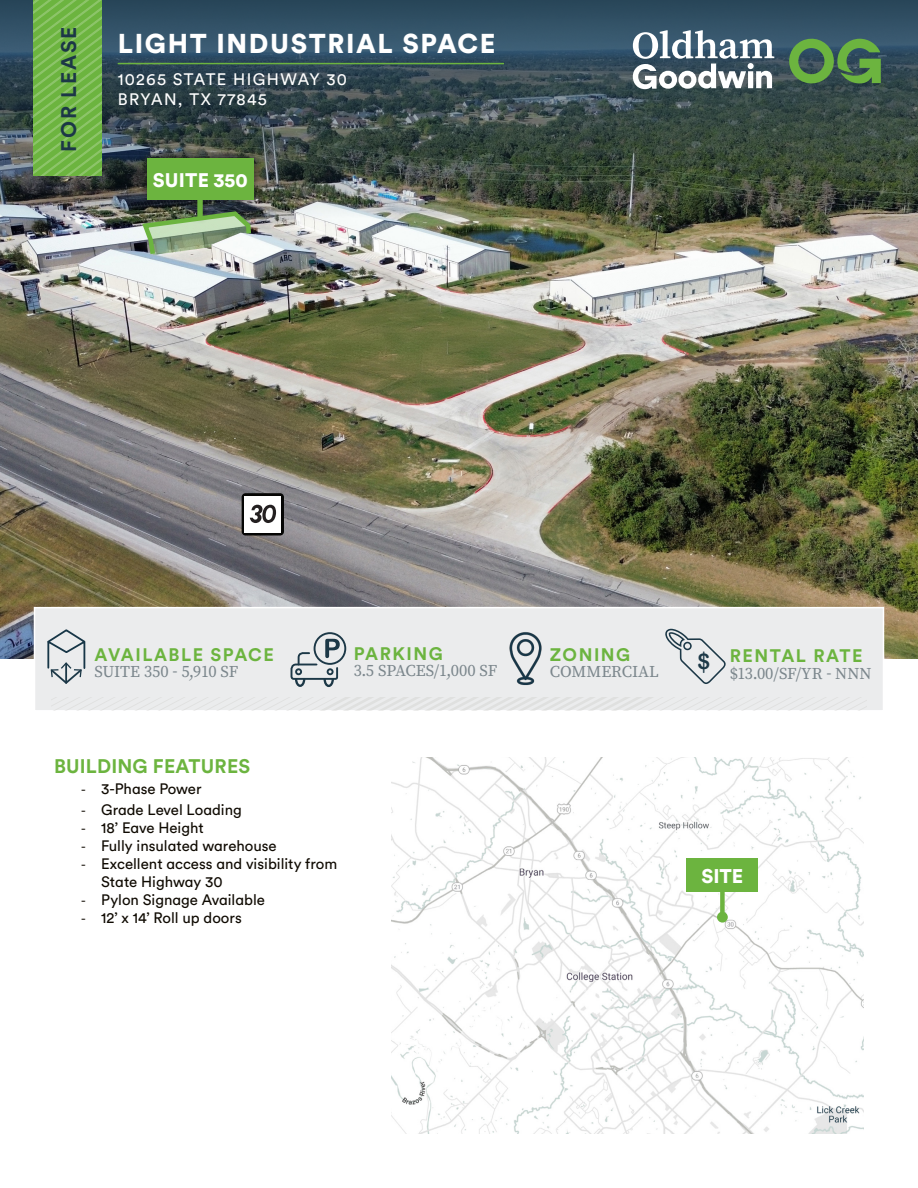
<style>
.page{position:relative;width:918px;height:1188px;background:#fff}
.page>*{position:absolute;margin:0;border:0;box-sizing:border-box;transform-origin:0 0}
.t1{font:900 27px "Circular Std";letter-spacing:.06em;color:#fff}
.t2{font:21.6px "Arial Rounded MT Bold";color:#1c3847}
.t3{font:700 21px "Circular Std";letter-spacing:.085em;color:#1c3747}
.t4{font:900 19.65px "Circular Std";color:#fff}
.t5{font:700 19.5px "Circular Std";letter-spacing:.01em;color:#6cb43f}
.t6{font:900 19.5px "Circular Std";letter-spacing:.01em;color:#fff}
.t7{font:700 18px "Circular Std";letter-spacing:.085em;color:#6cb43f}
.t8{font:16.5px "Source Serif Pro";color:#7b868c}
.t9{font:16.5px "Circular Std";letter-spacing:.075em;color:#fff}
.t10{font:15px/18px "Circular Std";color:#0f0a02}
.s1{font-family:"Source Serif Pro"}
</style>
<div class="page">
<img style="left:0;top:434px;width:918px;height:225px">
<img style="left:0;top:0;width:918px;height:434px">
<svg style="left:34px;top:0;width:68px;height:175px;background:#75b84b"></svg>
<hr style="left:118px;top:63px;width:386px;height:1px;background:#6cb43f">
<svg style="left:633px;top:30px;width:141px;height:59px"></svg>
<svg style="left:786px;top:36px;width:95px;height:51px;background:#4c7a4f"></svg>
<img style="left:392px;top:757px;width:472px;height:377px">
<div style="left:687px;top:858px;width:71px;height:34px;background:#6cb43f"></div>
<div style="left:720px;top:888px;width:5px;height:29px;background:#6cb43f"></div>
<div style="left:717px;top:912px;width:11px;height:11px;background:#6cb43f;border-radius:50%"></div>
<div style="left:34px;top:607px;width:850px;height:105px;background:#ebeced;border:2px solid #fff"></div>
<svg style="left:52px;top:697px;width:814px;height:13px"></svg>
<svg style="left:290px;top:632px;width:57px;height:55px"></svg>
<svg style="left:665px;top:629px;width:61px;height:55px"></svg>
<div style="left:683px;top:642px;width:9px;height:8px;border:2px solid #1c3847;border-radius:50%"></div>
<svg style="left:47px;top:629px;width:39px;height:55px"></svg>
<div style="left:139px;top:150px;width:123px;height:75px;background:#231f20;opacity:.75"></div>
<div style="left:147px;top:158px;width:107px;height:42px;background:#6cb43f"></div>
<div style="left:197px;top:198px;width:6px;height:19px;background:#6cb43f"></div>
<img style="left:509px;top:632px;width:33px;height:53px">
<img style="left:139px;top:209px;width:115px;height:50px">
<div style="left:242px;top:493px;width:42px;height:43px;background:#050504;border-radius:4px"></div>
<div style="left:245px;top:496px;width:36px;height:37px;background:#fff"></div>
<svg style="left:250px;top:505px;width:26px;height:18px"></svg>
<p class="t3" style="left:55px;top:152px;width:126px;rotate:-90deg">FOR LEASE</p>
<p class="t1" style="left:118px;top:26px;width:379px">LIGHT INDUSTRIAL SPACE</p>
<p class="t9" style="left:118px;top:69px;width:231px">10265 STATE HIGHWAY 30</p>
<p class="t9" style="left:118px;top:89px;width:151px">BRYAN, TX 77845</p>
<p class="t6" style="left:153px;top:167px;width:96px">SUITE 350</p>
<p class="t7" style="left:95px;top:643px;width:181px">AVAILABLE SPACE</p>
<p class="t8" style="left:95px;top:661px;width:145px">SUITE 350 - 5,910 SF</p>
<p class="t7" style="left:354px;top:642px;width:91px">PARKING</p>
<p class="t8" style="left:354px;top:660px;width:145px">3.5 SPACES/1,000 SF</p>
<p class="t5" style="left:54px;top:754px;width:198px">BUILDING FEATURES</p>
<p class="t10" style="left:81px;top:780px;width:122px"><span class="s1">-</span> 3-Phase Power</p>
<p class="t10" style="left:81px;top:801px;width:162px"><span class="s1">-</span> Grade Level Loading</p>
<p class="t10" style="left:81px;top:819px;width:124px"><span class="s1">-</span> 18’ Eave Height</p>
<p class="t10" style="left:81px;top:837px;width:197px"><span class="s1">-</span> Fully insulated warehouse</p>
<p class="t10" style="left:101px;top:855px;width:238px;text-indent:-20px"><span class="s1">-</span> Excellent access and visibility from<br>State Highway 30</p>
<p class="t10" style="left:81px;top:891px;width:186px"><span class="s1">-</span> Pylon Signage Available</p>
<p class="t10" style="left:81px;top:909px;width:162px"><span class="s1">-</span> 12’ x 14’ Roll up doors</p>
<p class="t7" style="left:550px;top:643px;width:82px">ZONING</p>
<p class="t8" style="left:550px;top:661px;width:111px">COMMERCIAL</p>
<h2 class="t2" style="left:697px;top:648px;width:14px">$</h2>
<p class="t7" style="left:730px;top:644px;width:134px">RENTAL RATE</p>
<p class="t8" style="left:730px;top:662px;width:143px">$13.00/SF/YR - NNN</p>
<p class="t4" style="left:701px;top:863px;width:44px">SITE</p>
</div>
